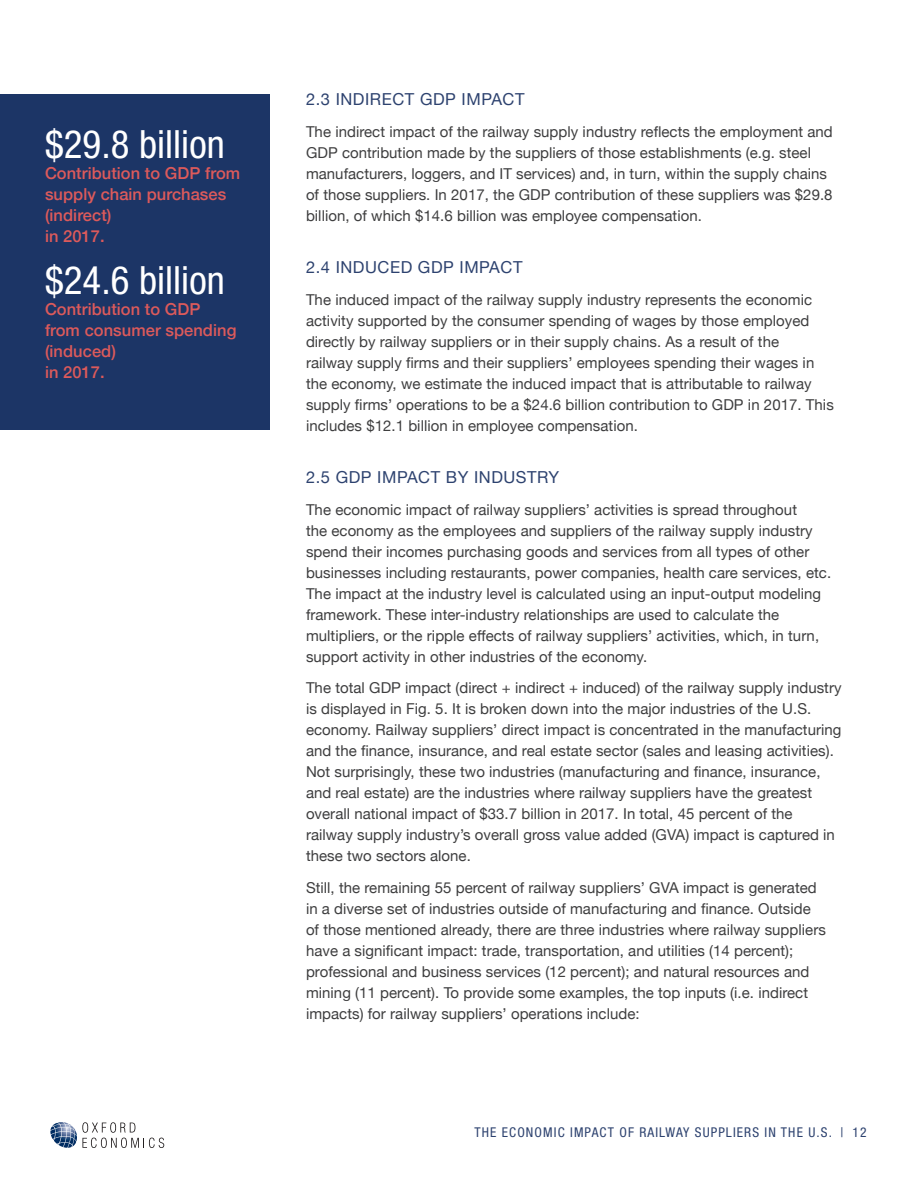
<style>
.page{position:relative;width:918px;height:1188px;background:#fff}
.page>*{position:absolute;margin:0;border:0;box-sizing:border-box;transform-origin:0 0}
.Pullout_Text_large{font:condensed 39px "Helvetica Neue LT Std";color:#fff}
.Pullout_Text_subtitl{font:500 16.5px/21px "Helvetica Neue";letter-spacing:.005em;color:#dd5a5b}
.Heading_2{font:16.5px "Helvetica Neue";letter-spacing:.035em;color:#2d426f}
.t1{font:15px/21px "Helvetica Neue";letter-spacing:.005em;color:#3e3e3f}
.t2{font:condensed 13.5px "Helvetica Neue LT Std";letter-spacing:.08em;color:#2d426f}
</style>
<div class="page">
<svg style="left:50px;top:1122px;width:114px;height:26px"></svg>
<div style="left:0;top:94px;width:270px;height:336px;background:#1c3566"></div>
<p class="Pullout_Text_large" style="left:45px;top:121px;width:181px">$29.8 billion</p>
<p class="Pullout_Text_subtitl" style="left:45px;top:161px;width:197px">Contribution to GDP from supply chain purchases (indirect)<br>in 2017.</p>
<p class="Pullout_Text_large" style="left:45px;top:258px;width:181px">$24.6 billion</p>
<p class="Pullout_Text_subtitl" style="left:45px;top:297px;width:193px">Contribution to GDP from consumer spending (induced)<br>in 2017.</p>
<p class="Heading_2" style="left:306px;top:87px;width:220px">2.3 INDIRECT GDP IMPACT</p>
<p class="t1" style="left:306px;top:122px;width:528px">The indirect impact of the railway supply industry reflects the employment and GDP contribution made by the suppliers of those establishments (e.g. steel manufacturers, loggers, and IT services) and, in turn, within the supply chains of those suppliers. In 2017, the GDP contribution of these suppliers was $29.8 billion, of which $14.6 billion was employee compensation.</p>
<p class="Heading_2" style="left:306px;top:255px;width:218px">2.4 INDUCED GDP IMPACT</p>
<p class="t1" style="left:306px;top:290px;width:529px">The induced impact of the railway supply industry represents the economic activity supported by the consumer spending of wages by those employed directly by railway suppliers or in their supply chains. As a result of the<br>railway supply firms and their suppliers’ employees spending their wages in the economy, we estimate the induced impact that is attributable to railway supply firms’ operations to be a $24.6 billion contribution to GDP in 2017. This includes $12.1 billion in employee compensation.</p>
<p class="Heading_2" style="left:306px;top:465px;width:255px">2.5 GDP IMPACT BY INDUSTRY</p>
<p class="t1" style="left:306px;top:500px;width:527px">The economic impact of railway suppliers’ activities is spread throughout<br>the economy as the employees and suppliers of the railway supply industry spend their incomes purchasing goods and services from all types of other businesses including restaurants, power companies, health care services, etc.<br>The impact at the industry level is calculated using an input-output modeling framework. These inter-industry relationships are used to calculate the multipliers, or the ripple effects of railway suppliers’ activities, which, in turn, support activity in other industries of the economy.</p>
<p class="t1" style="left:306px;top:678px;width:537px">The total GDP impact (direct + indirect + induced) of the railway supply industry is displayed in Fig. 5. It is broken down into the major industries of the U.S. economy. Railway suppliers’ direct impact is concentrated in the manufacturing and the finance, insurance, and real estate sector (sales and leasing activities).<br>Not surprisingly, these two industries (manufacturing and finance, insurance, and real estate) are the industries where railway suppliers have the greatest overall national impact of $33.7 billion in 2017. In total, 45 percent of the railway supply industry’s overall gross value added (GVA) impact is captured in these two sectors alone.</p>
<p class="t1" style="left:306px;top:878px;width:521px">Still, the remaining 55 percent of railway suppliers’ GVA impact is generated in a diverse set of industries outside of manufacturing and finance. Outside of those mentioned already, there are three industries where railway suppliers have a significant impact: trade, transportation, and utilities (14 percent); professional and business services (12 percent); and natural resources and mining (11 percent). To provide some examples, the top inputs (i.e. indirect impacts) for railway suppliers’ operations include:</p>
<p class="t2" style="left:474px;top:1124px;width:394px">THE ECONOMIC IMPACT OF RAILWAY SUPPLIERS IN THE U.S. | 12</p>
</div>
